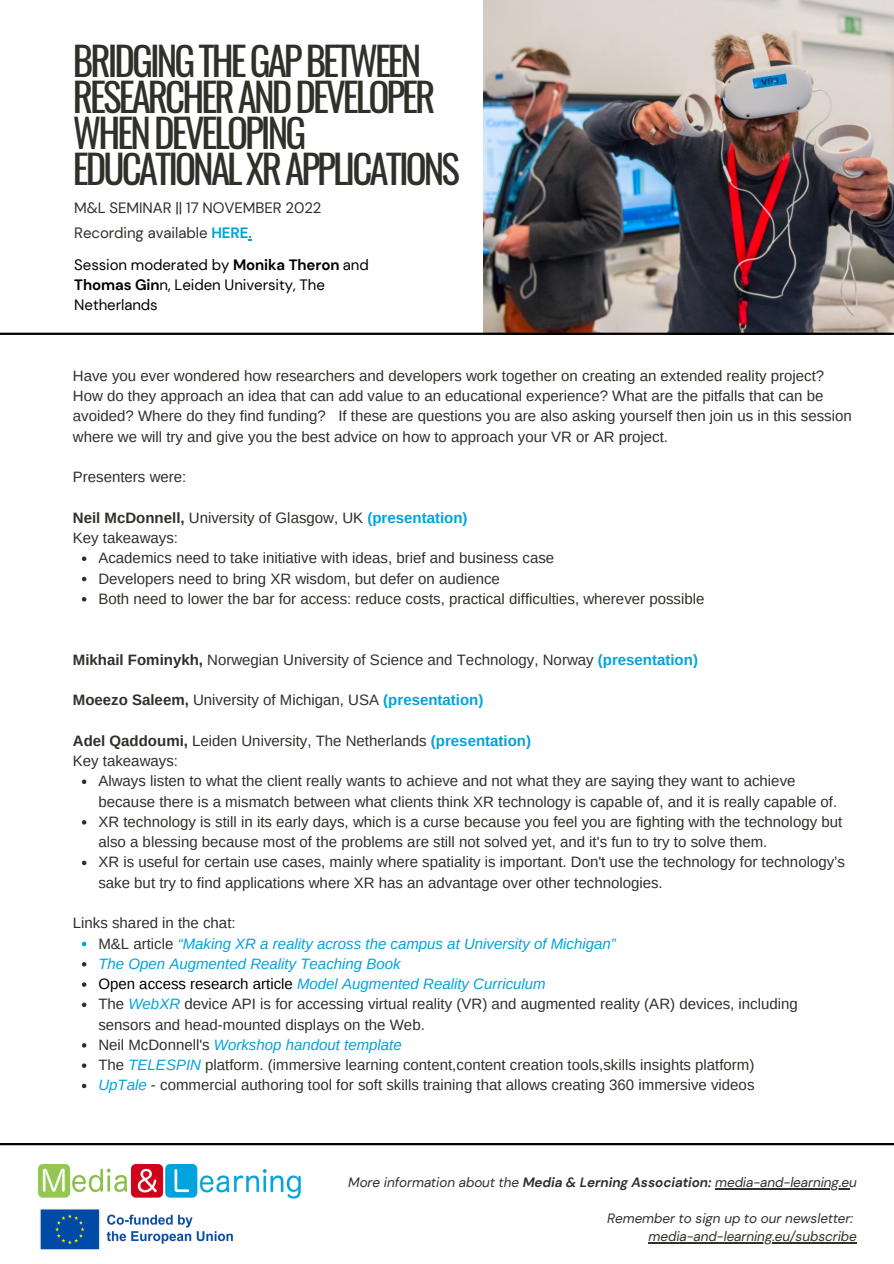
<style>
.page{position:relative;width:894px;height:1264px;background:#fff}
.page>*{position:absolute;margin:0;border:0;box-sizing:border-box;transform-origin:0 0}
.t1{font:39px/36px "Oswald";letter-spacing:-.075em;color:#2f3029}
.t2{font:15px/20.2px "Arimo";color:#2f3029}
.t3{font:15px/20.2px "DM Sans";letter-spacing:-.005em;color:#000}
.t4{font:15px "DM Sans";letter-spacing:-.005em;color:#2f3029}
.t5{font:italic 13.5px/18px "DM Sans";letter-spacing:-.005em;color:#2f3029;text-align:right}
.s1{font-weight:700;color:#00a3db}
.s2{font-weight:700}
.s3{font-style:italic;color:#00a3db}
.s4{color:#000}
</style>
<div class="page">
<img style="left:483px;top:0;width:410px;height:334px">
<hr style="left:0;top:333px;width:892px;height:2px;background:#000">
<img style="left:38px;top:1164px;width:262px;height:34px">
<hr style="left:0;top:1142px;width:893px;height:3px;background:#000">
<svg style="left:82px;top:556px;width:4px;height:5px"></svg>
<svg style="left:82px;top:576px;width:4px;height:5px"></svg>
<svg style="left:82px;top:597px;width:4px;height:4px"></svg>
<svg style="left:82px;top:779px;width:4px;height:5px"></svg>
<svg style="left:82px;top:820px;width:4px;height:4px"></svg>
<svg style="left:82px;top:860px;width:4px;height:5px"></svg>
<svg style="left:82px;top:941px;width:4px;height:5px"></svg>
<svg style="left:82px;top:962px;width:4px;height:4px"></svg>
<svg style="left:82px;top:982px;width:4px;height:4px"></svg>
<svg style="left:82px;top:1002px;width:4px;height:5px"></svg>
<svg style="left:82px;top:1043px;width:4px;height:4px"></svg>
<svg style="left:82px;top:1063px;width:4px;height:4px"></svg>
<svg style="left:82px;top:1083px;width:4px;height:5px"></svg>
<img style="left:39px;top:1208px;width:194px;height:42px">
<hr style="left:715px;top:1188px;width:133px;height:1px;background:#2f3029">
<hr style="left:648px;top:1242px;width:208px;height:1px;background:#2f3029">
<h1 class="t1" style="left:73px;top:42px;width:388px">BRIDGINGTHEGAPBETWEEN<br>RESEARCHERANDDEVELOPER<br>WHENDEVELOPING<br>EDUCATIONALXRAPPLICATIONS</h1>
<p class="t4" style="left:74px;top:198px;width:249px">M&amp;L SEMINAR || 17 NOVEMBER 2022</p>
<p class="t4" style="left:74px;top:223px;width:179px">Recording available <span class="s1">HERE.</span></p>
<p class="t3" style="left:74px;top:254px;width:296px">Session moderated by <span class="s2">Monika Theron</span> and<br><span class="s2">Thomas Gin</span>n, Leiden University, The<br>Netherlands</p>
<p class="t2" style="left:73px;top:365px;width:780px">Have you ever wondered how researchers and developers work together on creating an extended reality project?<br>How do they approach an idea that can add value to an educational experience? What are the pitfalls that can be avoided? Where do they find funding? If these are questions you are also asking yourself then join us in this session where we will try and give you the best advice on how to approach your VR or AR project.</p>
<p class="t2" style="left:73px;top:467px;width:115px">Presenters were:</p>
<p class="t2" style="left:73px;top:507px;width:396px"><span class="s2">Neil McDonnell,</span> University of Glasgow, UK <span class="s1">(presentation)<br></span>Key takeaways:</p>
<p class="t2" style="left:98px;top:548px;width:607px">Academics need to take initiative with ideas, brief and business case<br>Developers need to bring XR wisdom, but defer on audience<br>Both need to lower the bar for access: reduce costs, practical difficulties, wherever possible</p>
<p class="t2" style="left:73px;top:649px;width:626px"><span class="s2">Mikhail Fominykh,</span> Norwegian University of Science and Technology, Norway <span class="s1">(presentation)</span></p>
<p class="t2" style="left:73px;top:690px;width:412px"><span class="s2">Moeezo Saleem,</span> University of Michigan, USA <span class="s1">(presentation)</span></p>
<p class="t2" style="left:73px;top:730px;width:459px"><span class="s2">Adel Qaddoumi,</span> Leiden University, The Netherlands <span class="s1">(presentation)<br></span>Key takeaways:</p>
<p class="t2" style="left:98px;top:771px;width:748px">Always listen to what the client really wants to achieve and not what they are saying they want to achieve because there is a mismatch between what clients think XR technology is capable of, and it is really capable of.<br>XR technology is still in its early days, which is a curse because you feel you are fighting with the technology but also a blessing because most of the problems are still not solved yet, and it's fun to try to solve them.<br>XR is useful for certain use cases, mainly where spatiality is important. Don't use the technology for technology’s sake but try to find applications where XR has an advantage over other technologies.</p>
<p class="t2" style="left:73px;top:912px;width:164px">Links shared in the chat:</p>
<p class="t2" style="left:98px;top:933px;width:700px">M&amp;L article <span class="s3">“Making XR a reality across the campus at University of Michigan”<br>The Open Augmented Reality Teaching Book<br></span><span class="s4">Open access research article</span> <span class="s3">Model Augmented Reality Curriculum<br></span>The <span class="s3">WebXR</span> device API is for accessing virtual reality (VR) and augmented reality (AR) devices, including sensors and head-mounted displays on the Web.<br>Neil McDonnell's <span class="s3">Workshop handout template<br></span>The <span class="s3">TELESPIN</span> platform. (immersive learning content,content creation tools,skills insights platform)<br><span class="s3">UpTale</span> - commercial authoring tool for soft skills training that allows creating 360 immersive videos</p>
<p class="t5" style="left:348px;top:1173px;width:510px">More information about the <span class="s2">Media &amp; Lerning Association:</span> media-and-learning.eu</p>
<p class="t5" style="left:607px;top:1209px;width:251px">Remember to sign up to our newsletter: media-and-learning.eu/subscribe</p>
</div>
